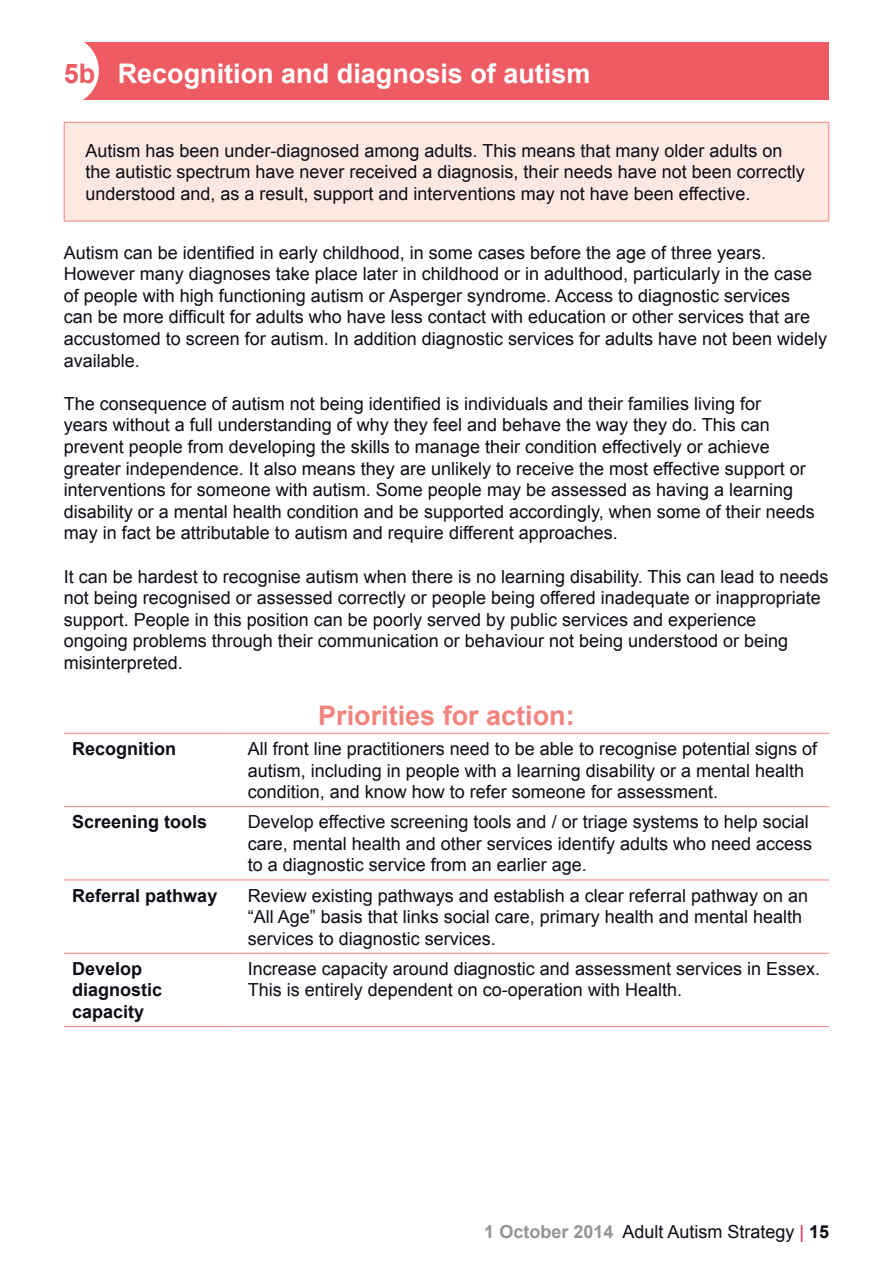
<style>
.page{position:relative;width:893px;height:1263px;background:#fff}
.page>*{position:absolute;margin:0;border:0;box-sizing:border-box;transform-origin:0 0}
.t1{font:700 27px "Arial";color:#fff}
.Priorities{font:700 27px "Arial";color:#f2847f}
.Body{font:18px/21.6px "Arial";color:#0e0c15}
.No_Spacing{font:18px/21.6px "Arial";color:#0e0c15}
.Body-2{font:700 18px/21.6px "Arial";color:#0e0c15}
.s1{color:#ee5b63}
.s2{font-weight:700;color:#919598}
.s3{color:#e9174d}
.s4{font-weight:700}
</style>
<div class="page">
<div style="left:62px;top:43px;width:767px;height:57px;background:#ee5b63"></div>
<div style="left:29px;top:36px;width:70px;height:70px;background:#fff;border-radius:50%"></div>
<div style="left:64px;top:122px;width:765px;height:99px;background:#fde8e2"></div>
<hr style="left:64px;top:122px;width:765px;height:1px;background:#f2847f">
<hr style="left:64px;top:123px;width:1px;height:98px;background:#f2847f">
<hr style="left:828px;top:123px;width:1px;height:98px;background:#f2847f">
<hr style="left:64px;top:221px;width:765px;height:1px;background:#f2847f">
<hr style="left:64px;top:733px;width:175px;height:1px;background:#f2847f">
<hr style="left:239px;top:733px;width:590px;height:1px;background:#f2847f">
<hr style="left:64px;top:806px;width:175px;height:1px;background:#f2847f">
<hr style="left:239px;top:806px;width:590px;height:1px;background:#f2847f">
<hr style="left:64px;top:879px;width:175px;height:1px;background:#f2847f">
<hr style="left:239px;top:879px;width:590px;height:1px;background:#f2847f">
<hr style="left:64px;top:953px;width:175px;height:1px;background:#f2847f">
<hr style="left:239px;top:953px;width:590px;height:1px;background:#f2847f">
<hr style="left:64px;top:1026px;width:175px;height:1px;background:#f2847f">
<hr style="left:239px;top:1026px;width:590px;height:1px;background:#f2847f">
<p class="t1" style="left:64px;top:56px;width:528px"><span class="s1">5b</span> Recognition and diagnosis of autism</p>
<p class="No_Spacing" style="left:85px;top:140px;width:721px">Autism has been under-diagnosed among adults. This means that many older adults on the autistic spectrum have never received a diagnosis, their needs have not been correctly understood and, as a result, support and interventions may not have been effective.</p>
<p class="Body" style="left:64px;top:242px;width:765px">Autism can be identified in early childhood, in some cases before the age of three years.<br>However many diagnoses take place later in childhood or in adulthood, particularly in the case of people with high functioning autism or Asperger syndrome. Access to diagnostic services<br>can be more difficult for adults who have less contact with education or other services that are accustomed to screen for autism. In addition diagnostic services for adults have not been widely available.</p>
<p class="Body" style="left:64px;top:393px;width:753px">The consequence of autism not being identified is individuals and their families living for<br>years without a full understanding of why they feel and behave the way they do. This can prevent people from developing the skills to manage their condition effectively or achieve greater independence. It also means they are unlikely to receive the most effective support or interventions for someone with autism. Some people may be assessed as having a learning disability or a mental health condition and be supported accordingly, when some of their needs may in fact be attributable to autism and require different approaches.</p>
<p class="Body" style="left:64px;top:566px;width:766px">It can be hardest to recognise autism when there is no learning disability. This can lead to needs not being recognised or assessed correctly or people being offered inadequate or inappropriate support. People in this position can be poorly served by public services and experience<br>ongoing problems through their communication or behaviour not being understood or being misinterpreted.</p>
<p class="Priorities" style="left:318px;top:697px;width:258px">Priorities for action:</p>
<p class="Body-2" style="left:72px;top:738px;width:106px">Recognition</p>
<p class="Body" style="left:248px;top:738px;width:571px">All front line practitioners need to be able to recognise potential signs of autism, including in people with a learning disability or a mental health condition, and know how to refer someone for assessment.</p>
<p class="Body-2" style="left:72px;top:812px;width:137px">Screening tools</p>
<p class="Body" style="left:248px;top:811px;width:566px">Develop effective screening tools and / or triage systems to help social care, mental health and other services identify adults who need access to a diagnostic service from an earlier age.</p>
<p class="Body-2" style="left:72px;top:885px;width:147px">Referral pathway</p>
<p class="Body" style="left:248px;top:885px;width:562px">Review existing pathways and establish a clear referral pathway on an “All Age” basis that links social care, primary health and mental health services to diagnostic services.</p>
<p class="Body-2" style="left:72px;top:958px;width:92px">Develop diagnostic capacity</p>
<p class="Body" style="left:248px;top:958px;width:574px">Increase capacity around diagnostic and assessment services in Essex.<br>This is entirely dependent on co-operation with Health.</p>
<p class="Body" style="left:484px;top:1221px;width:346px"><span class="s2">1 October 2014</span> Adult Autism Strategy <span class="s3">|</span> <span class="s4">15</span></p>
</div>
